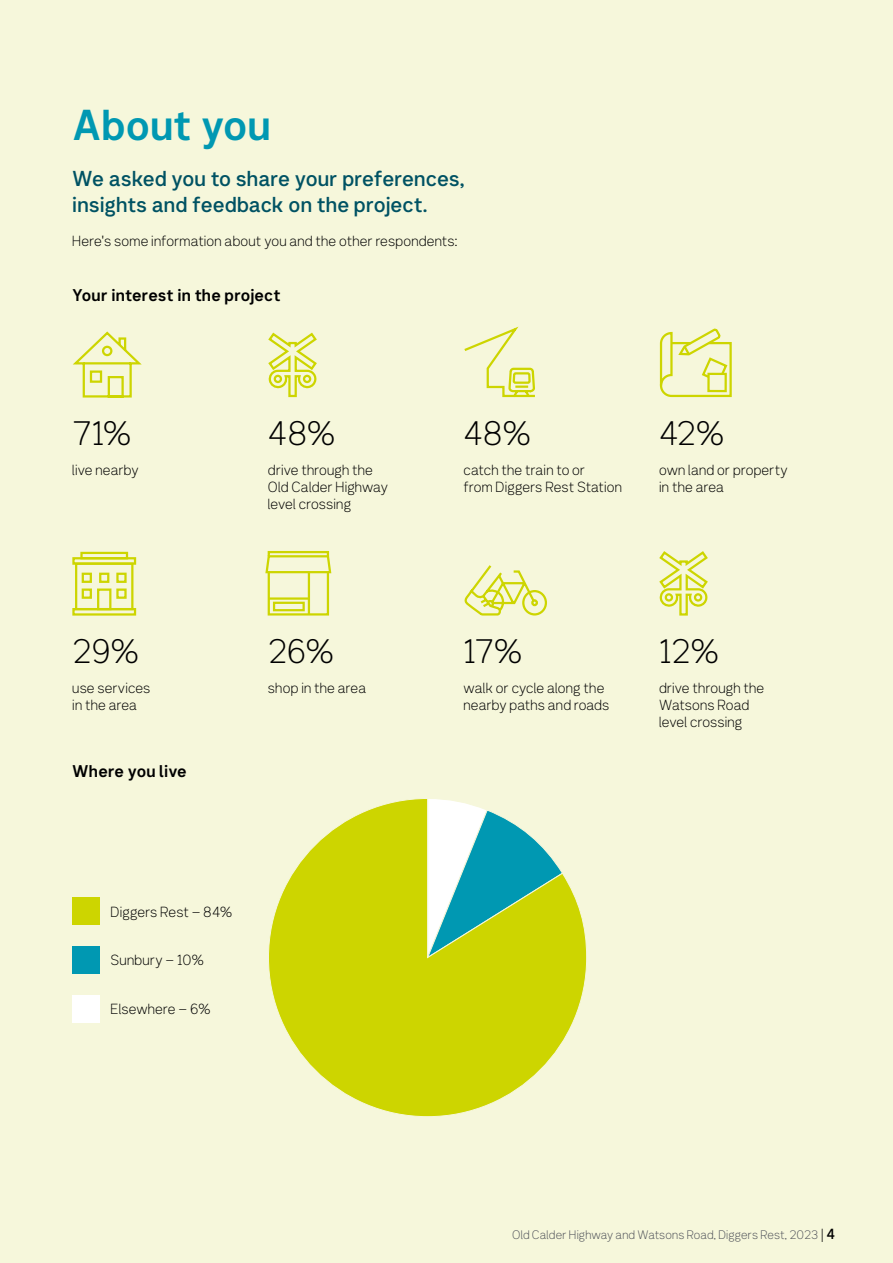
<style>
.page{position:relative;width:893px;height:1263px;background:#f6f7db}
.page>*{position:absolute;margin:0;border:0;box-sizing:border-box;transform-origin:0 0}
.t1{font:42px "Network Sans 2019 Bold";color:#0098b2}
.t2{font:33px "Network Sans 2019 Light";letter-spacing:-.01em;color:#000}
.t3{font:21px/25.2px "Network Sans 2019 Medium";color:#005263}
.t4{font:16.5px "Network Sans 2019 Bold";letter-spacing:.005em;color:#000}
.t5{font:14.25px/17.1px "Network Sans 2019 Light";letter-spacing:.01em;color:#000}
.t6{font:12px "Network Sans 2019 Light";letter-spacing:.005em;color:#50535a}
.s1{font-size:14.25px;color:#000}
.s2{font-family:"Network Sans 2019 Medium";font-size:14.25px;color:#000}
</style>
<div class="page">
<div style="left:72px;top:897px;width:28px;height:28px;background:#cdd500"></div>
<div style="left:72px;top:946px;width:28px;height:27px;background:#0098b2"></div>
<div style="left:72px;top:995px;width:28px;height:27px;background:#fff"></div>
<svg style="left:268px;top:798px;width:319px;height:319px"></svg>
<svg style="left:73px;top:331px;width:69px;height:67px"></svg>
<svg style="left:464px;top:326px;width:71px;height:72px"></svg>
<svg style="left:659px;top:551px;width:49px;height:65px"></svg>
<div style="left:694px;top:593px;width:8px;height:9px;border:2px solid #cdd500;border-radius:50%"></div>
<div style="left:665px;top:593px;width:8px;height:9px;border:2px solid #cdd500;border-radius:50%"></div>
<svg style="left:268px;top:332px;width:49px;height:66px"></svg>
<div style="left:303px;top:375px;width:8px;height:8px;border:2px solid #cdd500;border-radius:50%"></div>
<div style="left:274px;top:375px;width:8px;height:8px;border:2px solid #cdd500;border-radius:50%"></div>
<svg style="left:464px;top:565px;width:83px;height:51px"></svg>
<div style="left:268px;top:571px;width:61px;height:44px;border:2px solid #cdd500"></div>
<div style="left:268px;top:551px;width:61px;height:6px;border:2px solid #cdd500"></div>
<svg style="left:265px;top:554px;width:67px;height:21px"></svg>
<hr style="left:308px;top:572px;width:2px;height:42px;background:#cdd500">
<hr style="left:269px;top:597px;width:40px;height:3px;background:#cdd500">
<div style="left:273px;top:602px;width:32px;height:9px;border:2px solid #cdd500"></div>
<svg style="left:659px;top:328px;width:73px;height:70px"></svg>
<div style="left:707px;top:373px;width:20px;height:19px;border:2px solid #cdd500"></div>
<div style="left:80px;top:552px;width:48px;height:7px;border:2px solid #cdd500"></div>
<div style="left:75px;top:562px;width:58px;height:48px;border:2px solid #cdd500"></div>
<div style="left:72px;top:557px;width:64px;height:8px;border:2px solid #cdd500"></div>
<div style="left:72px;top:608px;width:64px;height:8px;border:2px solid #cdd500"></div>
<div style="left:82px;top:573px;width:10px;height:10px;border:2px solid #cdd500"></div>
<div style="left:116px;top:573px;width:11px;height:10px;border:2px solid #cdd500"></div>
<div style="left:99px;top:573px;width:10px;height:10px;border:2px solid #cdd500"></div>
<div style="left:82px;top:588px;width:10px;height:11px;border:2px solid #cdd500"></div>
<div style="left:116px;top:588px;width:11px;height:11px;border:2px solid #cdd500"></div>
<div style="left:97px;top:588px;width:14px;height:22px;border:2px solid #cdd500"></div>
<h1 class="t1" style="left:72px;top:89px;width:200px">About you</h1>
<h3 class="t3" style="left:72px;top:165px;width:394px">We asked you to share your preferences, insights and feedback on the project.</h3>
<p class="t5" style="left:72px;top:231px;width:386px">Here's some information about you and the other respondents:</p>
<p class="t4" style="left:72px;top:281px;width:210px">Your interest in the project</p>
<h2 class="t2" style="left:72px;top:406px;width:61px">71%</h2>
<p class="t5" style="left:72px;top:461px;width:68px">live nearby</p>
<h2 class="t2" style="left:268px;top:406px;width:69px">48%</h2>
<p class="t5" style="left:268px;top:461px;width:122px">drive through the<br>Old Calder Highway level crossing</p>
<h2 class="t2" style="left:72px;top:624px;width:69px">29%</h2>
<p class="t5" style="left:72px;top:679px;width:80px">use services in the area</p>
<p class="t4" style="left:72px;top:757px;width:116px">Where you live</p>
<h2 class="t2" style="left:268px;top:624px;width:68px">26%</h2>
<p class="t5" style="left:268px;top:679px;width:100px">shop in the area</p>
<p class="t5" style="left:111px;top:902px;width:123px">Diggers Rest – 84%</p>
<p class="t5" style="left:111px;top:951px;width:95px">Sunbury – 10%</p>
<p class="t5" style="left:111px;top:1000px;width:102px">Elsewhere – 6%</p>
<h2 class="t2" style="left:463px;top:406px;width:69px">48%</h2>
<p class="t5" style="left:463px;top:461px;width:160px">catch the train to or<br>from Diggers Rest Station</p>
<h2 class="t2" style="left:659px;top:406px;width:67px">42%</h2>
<p class="t5" style="left:659px;top:461px;width:130px">own land or property in the area</p>
<h2 class="t2" style="left:463px;top:624px;width:61px">17%</h2>
<p class="t5" style="left:463px;top:679px;width:147px">walk or cycle along the nearby paths and roads</p>
<h2 class="t2" style="left:659px;top:624px;width:62px">12%</h2>
<p class="t5" style="left:659px;top:679px;width:107px">drive through the<br>Watsons Road level crossing</p>
<p class="t6" style="left:512px;top:1224px;width:325px">Old Calder Highway and Watsons Road, Diggers Rest, 2023 <span class="s1">|</span> <span class="s2">4</span></p>
</div>
